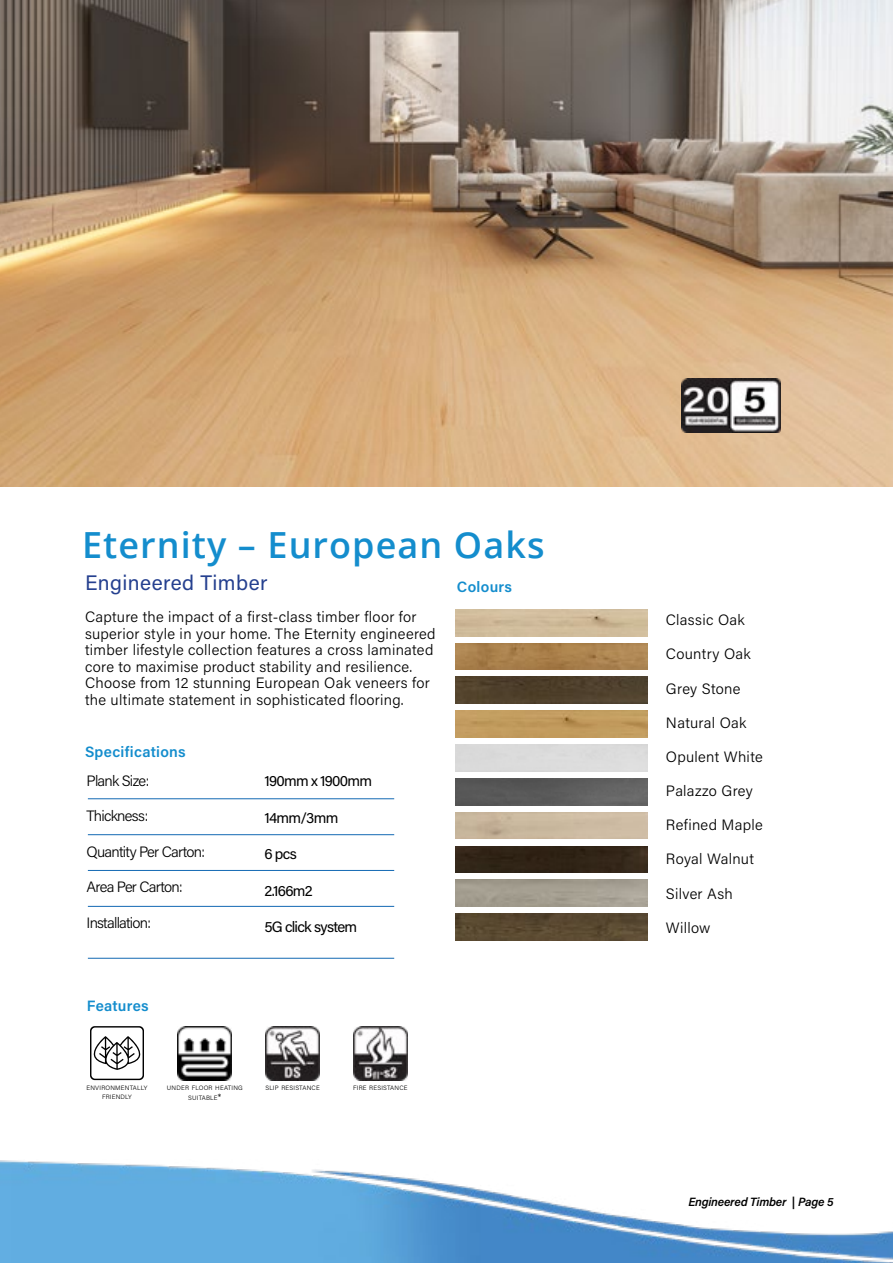
<style>
.page{position:relative;width:893px;height:1263px;background:#fff}
.page>*{position:absolute;margin:0;border:0;box-sizing:border-box;transform-origin:0 0}
.t1{font:600 36px "Open Sans";letter-spacing:.03em;color:#148dcd}
.t2{font:21px "Acumin Pro";letter-spacing:.02em;color:#25408f}
.t3{font:300 15px/16.5px "Acumin Pro";letter-spacing:.02em;color:#000}
.t4{font:300 15px "Acumin Pro";letter-spacing:-.05em;color:#000}
.t5{font:15px "Acumin Pro";letter-spacing:-.05em;color:#000}
.t6{font:600 15px "Acumin Pro";letter-spacing:.02em;color:#148dcd}
.t7{font:italic 600 12px "Acumin Pro";letter-spacing:-.02em;color:#000}
.t8{font:300 6.3px/9px "Acumin Pro";letter-spacing:.03em;color:#000;text-align:center}
.s1{font-size:9px}
</style>
<div class="page">
<svg style="left:90px;top:1026px;width:54px;height:54px"></svg>
<img style="left:178px;top:1026px;width:54px;height:54px">
<img style="left:266px;top:1026px;width:54px;height:54px">
<img style="left:353px;top:1026px;width:54px;height:54px">
<img style="left:0;top:0;width:893px;height:486px">
<img style="left:455px;top:677px;width:193px;height:27px">
<img style="left:455px;top:609px;width:193px;height:27px">
<img style="left:455px;top:643px;width:193px;height:27px">
<img style="left:455px;top:778px;width:193px;height:27px">
<img style="left:455px;top:711px;width:193px;height:26px">
<div style="left:455px;top:846px;width:193px;height:27px;background:#312417"></div>
<img style="left:455px;top:914px;width:193px;height:26px">
<img style="left:681px;top:378px;width:100px;height:54px">
<hr style="left:88px;top:798px;width:306px;height:1px;background:#1268b3">
<hr style="left:88px;top:834px;width:306px;height:1px;background:#1268b3">
<hr style="left:88px;top:870px;width:306px;height:1px;background:#1268b3">
<hr style="left:88px;top:906px;width:306px;height:1px;background:#1268b3">
<hr style="left:88px;top:958px;width:306px;height:1px;background:#1268b3">
<img style="left:0;top:1160px;width:893px;height:103px">
<h1 class="t1" style="left:82px;top:520px;width:464px">Eternity – European Oaks</h1>
<h2 class="t2" style="left:85px;top:569px;width:184px">Engineered Timber</h2>
<p class="t3" style="left:85px;top:608px;width:352px">Capture the impact of a first-class timber floor for superior style in your home. The Eternity engineered timber lifestyle collection features a cross laminated core to maximise product stability and resilience.<br>Choose from 12 stunning European Oak veneers for the ultimate statement in sophisticated flooring.</p>
<p class="t6" style="left:85px;top:741px;width:102px">Specifications</p>
<p class="t4" style="left:87px;top:770px;width:64px">Plank Size:</p>
<p class="t4" style="left:87px;top:806px;width:63px">Thickness:</p>
<p class="t4" style="left:87px;top:841px;width:120px">Quantity Per Carton:</p>
<p class="t4" style="left:87px;top:877px;width:98px">Area Per Carton:</p>
<p class="t4" style="left:87px;top:912px;width:66px">Installation:</p>
<p class="t5" style="left:264px;top:770px;width:109px">190mm x 1900mm</p>
<p class="t5" style="left:264px;top:807px;width:76px">14mm/3mm</p>
<p class="t5" style="left:264px;top:843px;width:34px">6 pcs</p>
<p class="t5" style="left:264px;top:880px;width:50px">2.166m2</p>
<p class="t5" style="left:264px;top:916px;width:94px">5G click system</p>
<p class="t6" style="left:457px;top:576px;width:57px">Colours</p>
<p class="t6" style="left:87px;top:995px;width:64px">Features</p>
<p class="t8" style="left:87px;top:1082px;width:62px">ENVIRONMENTALLY<br>FRIENDLY</p>
<p class="t8" style="left:167px;top:1082px;width:77px;line-height:10.5px">UNDER FLOOR HEATING<br>SUITABLE<span class="s1">*</span></p>
<p class="t8" style="left:265px;top:1082px;width:56px">SLIP RESISTANCE</p>
<p class="t8" style="left:353px;top:1082px;width:56px">FIRE RESISTANCE</p>
<p class="t3" style="left:666px;top:611px;width:80px">Classic Oak</p>
<p class="t3" style="left:666px;top:645px;width:86px">Country Oak</p>
<p class="t3" style="left:666px;top:679px;width:76px">Grey Stone</p>
<p class="t3" style="left:666px;top:714px;width:82px">Natural Oak</p>
<p class="t3" style="left:666px;top:748px;width:98px">Opulent White</p>
<p class="t3" style="left:666px;top:782px;width:88px">Palazzo Grey</p>
<p class="t3" style="left:666px;top:816px;width:98px">Refined Maple</p>
<p class="t3" style="left:666px;top:850px;width:90px">Royal Walnut</p>
<p class="t3" style="left:666px;top:884px;width:68px">Silver Ash</p>
<p class="t3" style="left:666px;top:918px;width:46px">Willow</p>
<p class="t7" style="left:688px;top:1193px;width:147px">Engineered Timber | Page 5</p>
</div>
